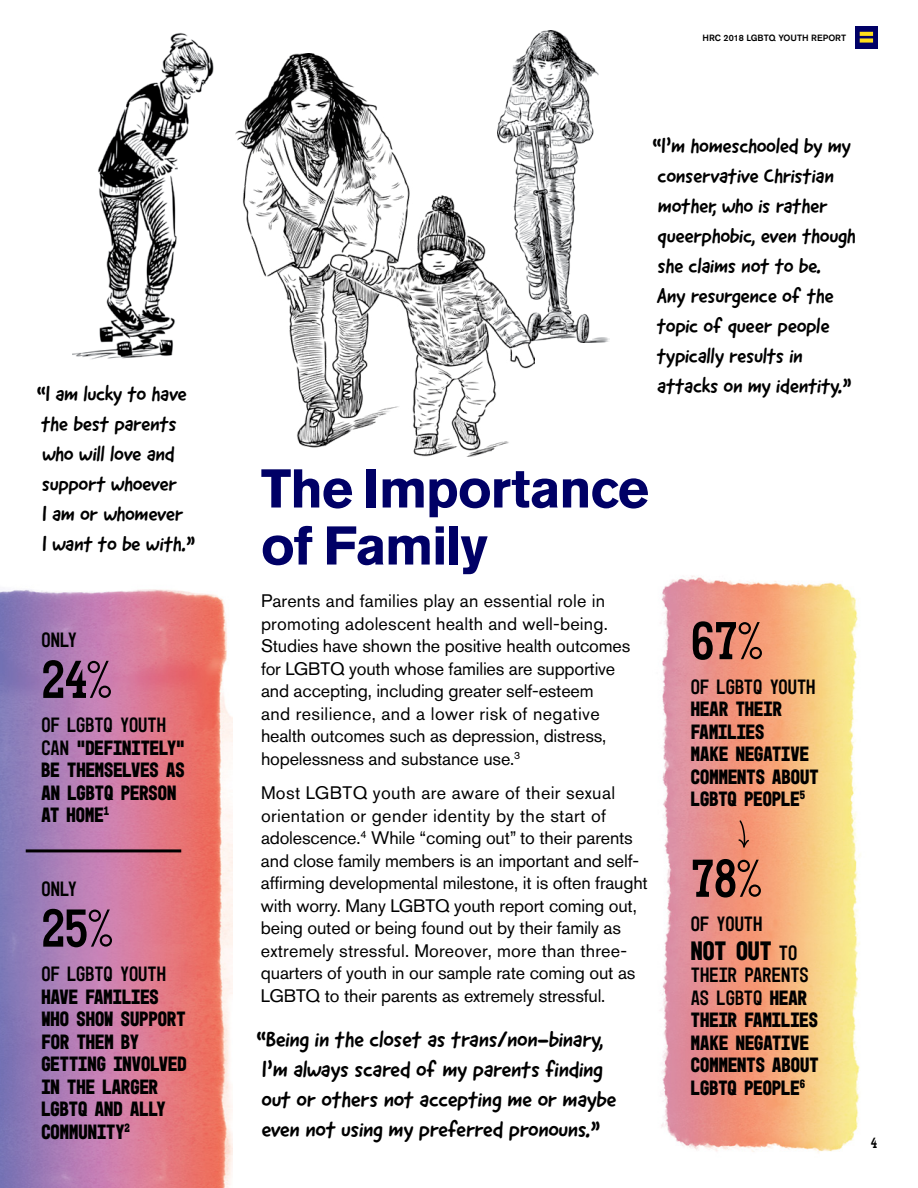
<style>
.page{position:relative;width:918px;height:1188px;background:#fff}
.page>*{position:absolute;margin:0;border:0;box-sizing:border-box;transform-origin:0 0}
.t1{font:700 54px/57px "Akzidenz Grotesk BE";letter-spacing:-.02em;color:#006}
.t2{font:54px "Mono 45 Headline";letter-spacing:-.01em;color:#000}
.t3{font:700 27px "Mono 45 Headline";color:#000}
.t4{font:22.5px/30px "Good Dog New";letter-spacing:-.015em;color:#000}
.t5{font:700 21px/22.5px "Mono 45 Headline";color:#000}
.t6{font:21px/30px "Good Dog New";letter-spacing:-.015em;color:#000}
.t7{font:21px "Mono 45 Headline";color:#000}
.t8{font:18px/22.5px "Akzidenz Grotesk BQ";letter-spacing:-.01em;color:#000}
.t9{font:15px "Mono 45 Headline";color:#000}
.t10{font:500 9px "Akzidenz Grotesk BQ";color:#000}
.s1{font-weight:400}
.s2{font-weight:400;font-size:21px}
</style>
<div class="page">
<div style="left:855px;top:26px;width:23px;height:22px;background:#006"></div>
<svg style="left:860px;top:32px;width:13px;height:4px"></svg>
<div style="left:860px;top:38px;width:13px;height:5px;background:#ffdf1b"></div>
<img style="left:525px;top:31px;width:85px;height:312px">
<img style="left:72px;top:33px;width:142px;height:327px">
<img style="left:0;top:589px;width:233px;height:599px">
<img style="left:661px;top:576px;width:200px;height:577px">
<hr style="left:26px;top:849px;width:155px;height:3px;background:#000">
<svg style="left:737px;top:819px;width:13px;height:30px"></svg>
<img style="left:235px;top:54px;width:300px;height:402px">
<p class="t6" style="left:36px;top:379px;width:161px">“I am lucky to have the best parents who will love and support whoever<br>I am or whomever<br>I want to be with.”</p>
<p class="t7" style="left:41px;top:627px;width:37px">ONLY</p>
<h1 class="t2" style="left:41px;top:647px;width:71px">24%</h1>
<p class="t5" style="left:41px;top:714px;width:145px"><span class="s1">OF LGBTQ YOUTH<br>CAN</span> “DEFINITELY”<br>BE THEMSELVES AS<br>AN LGBTQ PERSON<br>AT HOME<sup>1</sup></p>
<p class="t7" style="left:41px;top:876px;width:37px">ONLY</p>
<h1 class="t2" style="left:41px;top:895px;width:72px">25%</h1>
<p class="t7" style="left:41px;top:961px;width:126px">OF LGBTQ YOUTH</p>
<p class="t5" style="left:41px;top:985px;width:147px">HAVE FAMILIES<br>WHO SHOW SUPPORT<br>FOR THEM BY<br>GETTING INVOLVED<br>IN THE LARGER<br>LGBTQ AND ALLY<br>COMMUNITY<sup>2</sup></p>
<p class="t10" style="left:702px;top:32px;width:145px">HRC 2018 LGBTQ YOUTH REPORT</p>
<p class="t6" style="left:652px;top:131px;width:205px">“I’m homeschooled by my conservative Christian mother, who is rather queerphobic, even though she claims not to be.<br>Any resurgence of the topic of queer people typically results in attacks on my identity.”</p>
<h1 class="t1" style="left:261px;top:461px;width:390px">The Importance of Family</h1>
<p class="t8" style="left:261px;top:590px;width:371px">Parents and families play an essential role in promoting adolescent health and well-being.<br>Studies have shown the positive health outcomes for LGBTQ youth whose families are supportive and accepting, including greater self-esteem<br>and resilience, and a lower risk of negative health outcomes such as depression, distress, hopelessness and substance use.<sup>3</sup></p>
<p class="t8" style="left:261px;top:782px;width:388px">Most LGBTQ youth are aware of their sexual orientation or gender identity by the start of adolescence.<sup>4</sup> While “coming out” to their parents and close family members is an important and self&shy;affirming developmental milestone, it is often fraught with worry. Many LGBTQ youth report coming out, being outed or being found out by their family as extremely stressful. Moreover, more than three&shy;quarters of youth in our sample rate coming out as LGBTQ to their parents as extremely stressful.</p>
<p class="t4" style="left:256px;top:1025px;width:362px">“Being in the closet as trans/non-binary, I’m always scared of my parents finding out or others not accepting me or maybe even not using my preferred pronouns.”</p>
<h1 class="t2" style="left:691px;top:608px;width:73px">67%</h1>
<p class="t7" style="left:691px;top:674px;width:126px">OF LGBTQ YOUTH</p>
<p class="t5" style="left:691px;top:698px;width:129px">HEAR THEIR<br>FAMILIES<br>MAKE NEGATIVE<br>COMMENTS ABOUT<br>LGBTQ PEOPLE<sup>5</sup></p>
<h1 class="t2" style="left:691px;top:846px;width:72px">78%</h1>
<p class="t7" style="left:691px;top:911px;width:73px">OF YOUTH</p>
<h2 class="t3" style="left:691px;top:934px;width:108px">NOT OUT <span class="s2">TO</span></h2>
<p class="t5" style="left:691px;top:964px;width:129px"><span class="s1">THEIR PARENTS<br>AS LGBTQ</span> HEAR<br>THEIR FAMILIES<br>MAKE NEGATIVE<br>COMMENTS ABOUT<br>LGBTQ PEOPLE<sup>6</sup></p>
<p class="t9" style="left:871px;top:1133px;width:8px">4</p>
</div>
